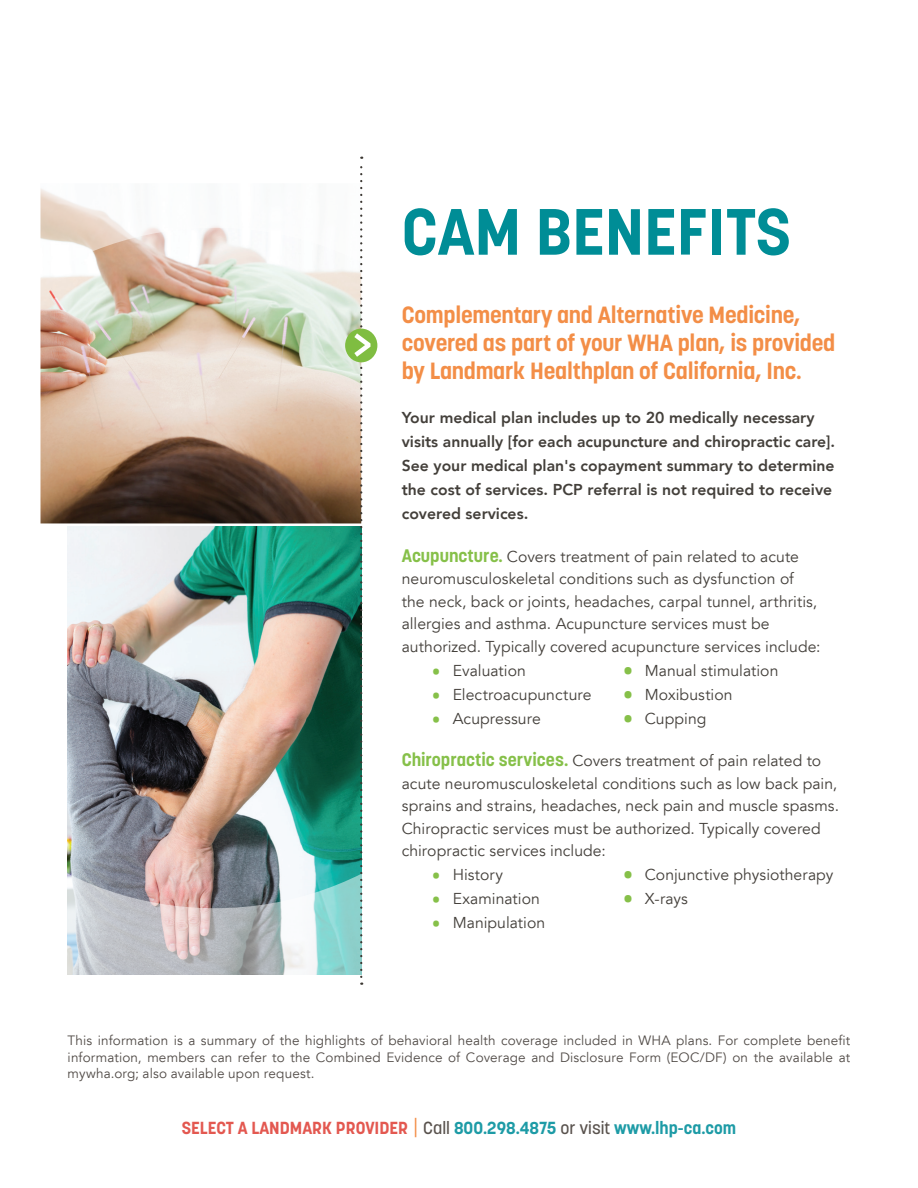
<style>
.page{position:relative;width:918px;height:1188px;background:#fff}
.page>*{position:absolute;margin:0;border:0;box-sizing:border-box;transform-origin:0 0}
._01_Benefit_Header{font:700 64.8px "Korolev";color:#008d96}
._02_Benefit_Intro_Or{font:700 23.25px/27.9px "Korolev";letter-spacing:-.01em;color:#f38e47}
.t1{font:700 17.4px "Korolev";color:#1d9ba6}
._04_Benefit_Body{font:15.75px/22.5px "Avenir LT";letter-spacing:.005em;color:#433f3a}
._03_Benefit_Bold_Tex{font:800 15.75px/24px "Avenir LT";color:#433f3a}
._06_Benefit_Disclaim{font:13.5px/16.5px "Avenir LT";letter-spacing:.01em;color:#514b47;text-align:justify}
.s1{font-family:"Korolev";font-weight:700;font-size:18px;color:#86c049}
.s2{font-family:"Korolev";font-weight:500;font-size:15px;color:#86c049}
.s3{color:#e35850}
.s4{font-weight:300;font-size:23.85px;color:#f38e47}
.s5{font-weight:500;color:#59524d}
</style>
<div class="page">
<img style="left:40px;top:189px;width:324px;height:796px">
<div style="left:345px;top:329px;width:32px;height:33px;background:#7fbd41;border-radius:50%"></div>
<svg style="left:354px;top:157px;width:17px;height:820px"></svg>
<p class="_01_Benefit_Header" style="left:402px;top:191px;width:391px">CAM BENEFITS</p>
<p class="_02_Benefit_Intro_Or" style="left:402px;top:301px;width:435px">Complementary and Alternative Medicine, covered as part of your WHA plan, is provided by Landmark Healthplan of California, Inc.</p>
<p class="_03_Benefit_Bold_Tex" style="left:402px;top:406px;width:435px">Your medical plan includes up to 20 medically necessary visits annually [for each acupuncture and chiropractic care].<br>See your medical plan's copayment summary to determine the cost of services. PCP referral is not required to receive covered services.</p>
<p class="_04_Benefit_Body" style="left:402px;top:545px;width:420px"><span class="s1">Acupuncture.</span> Covers treatment of pain related to acute neuromusculoskeletal conditions such as dysfunction of the neck, back or joints, headaches, carpal tunnel, arthritis, allergies and asthma. Acupuncture services must be authorized. Typically covered acupuncture services include:</p>
<p class="_04_Benefit_Body" style="left:433px;top:659px;width:95px"><span class="s2">•</span> Evaluation</p>
<p class="_04_Benefit_Body" style="left:624px;top:659px;width:156px"><span class="s1">•</span> Manual stimulation</p>
<p class="_04_Benefit_Body" style="left:433px;top:683px;width:161px"><span class="s2">•</span> Electroacupuncture</p>
<p class="_04_Benefit_Body" style="left:624px;top:683px;width:110px"><span class="s1">•</span> Moxibustion</p>
<p class="_04_Benefit_Body" style="left:433px;top:707px;width:110px"><span class="s2">•</span> Acupressure</p>
<p class="_04_Benefit_Body" style="left:624px;top:707px;width:84px"><span class="s1">•</span> Cupping</p>
<p class="_04_Benefit_Body" style="left:402px;top:750px;width:439px"><span class="s1">Chiropractic services.</span> Covers treatment of pain related to acute neuromusculoskeletal conditions such as low back pain, sprains and strains, headaches, neck pain and muscle spasms.<br>Chiropractic services must be authorized. Typically covered chiropractic services include:</p>
<p class="_04_Benefit_Body" style="left:433px;top:864px;width:72px"><span class="s2">•</span> History</p>
<p class="_04_Benefit_Body" style="left:624px;top:864px;width:211px"><span class="s1">•</span> Conjunctive physiotherapy</p>
<p class="_04_Benefit_Body" style="left:433px;top:888px;width:109px"><span class="s2">•</span> Examination</p>
<p class="_04_Benefit_Body" style="left:624px;top:888px;width:66px"><span class="s1">•</span> X-rays</p>
<p class="_04_Benefit_Body" style="left:433px;top:912px;width:114px"><span class="s2">•</span> Manipulation</p>
<p class="_06_Benefit_Disclaim" style="left:68px;top:1033px;width:784px">This information is a summary of the highlights of behavioral health coverage included in WHA plans. For complete benefit information, members can refer to the Combined Evidence of Coverage and Disclosure Form (EOC/DF) on the available at mywha.org; also available upon request.</p>
<p class="t1" style="left:182px;top:1117px;width:556px"><span class="s3">SELECT A LANDMARK PROVIDER</span> <span class="s4">|</span> <span class="s5">Call</span> 800.298.4875 <span class="s5">or visit</span> www.lhp-ca.com</p>
</div>
